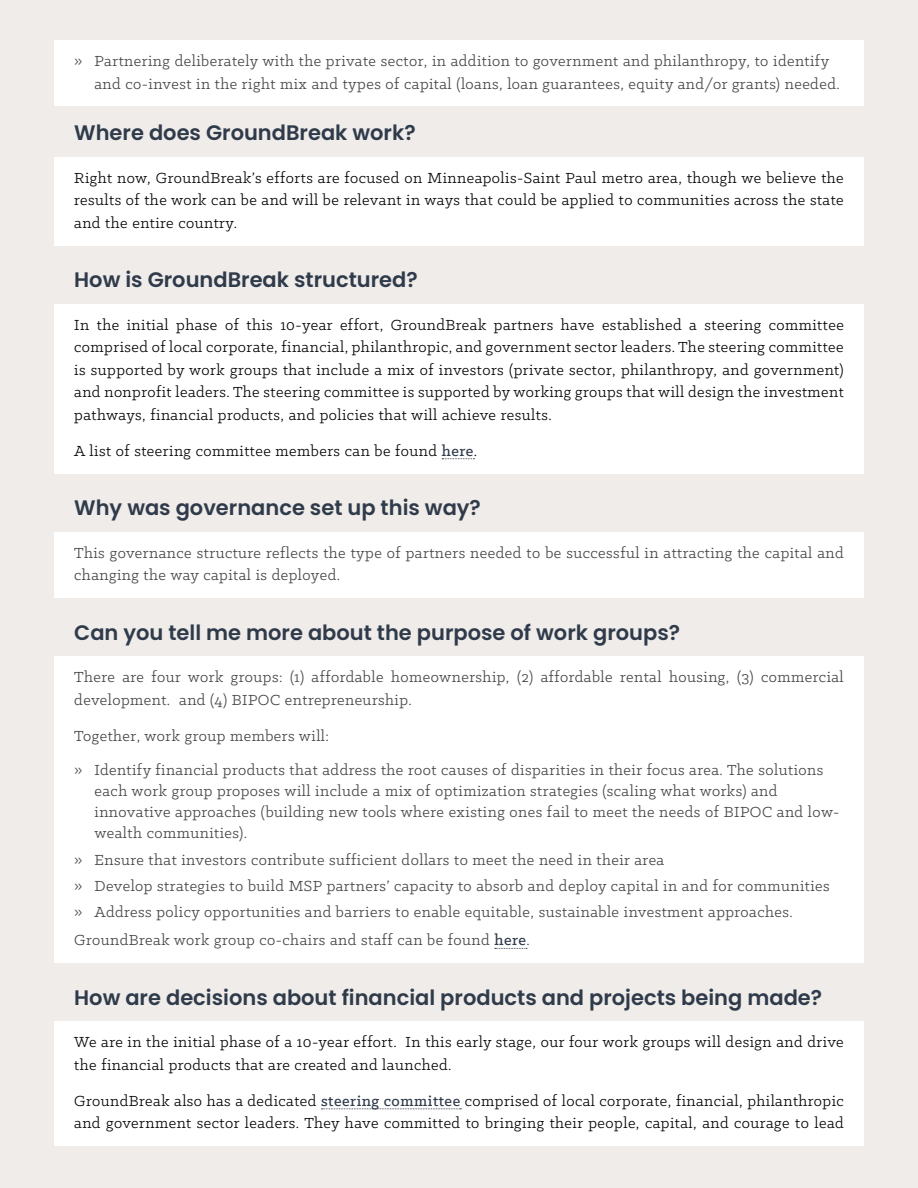
<style>
.page{position:relative;width:918px;height:1188px;background:#efece9}
.page>*{position:absolute;margin:0;border:0;box-sizing:border-box;transform-origin:0 0}
.Question{font:600 21px "Poppins";color:#2f3a4a}
.Answers{font:16.5px/22.5px "Klinic Slab";letter-spacing:.03em;color:#424242}
.Answers-2{font:16.5px/22.5px "Klinic Slab";letter-spacing:.03em;color:#000;text-align:justify}
.s1{font-weight:500;color:#2f3a4a}
</style>
<div class="page">
<div style="left:54px;top:40px;width:810px;height:66px;background:#fff"></div>
<div style="left:54px;top:157px;width:810px;height:88px;background:#fff"></div>
<div style="left:54px;top:304px;width:810px;height:133px;background:#fff"></div>
<div style="left:54px;top:430px;width:810px;height:43px;background:#fff"></div>
<svg style="left:442px;top:458px;width:32px;height:1px"></svg>
<div style="left:54px;top:532px;width:810px;height:66px;background:#fff"></div>
<div style="left:54px;top:656px;width:810px;height:66px;background:#fff"></div>
<div style="left:54px;top:715px;width:810px;height:43px;background:#fff"></div>
<div style="left:54px;top:749px;width:810px;height:107px;background:#fff"></div>
<div style="left:54px;top:839px;width:810px;height:43px;background:#fff"></div>
<div style="left:54px;top:865px;width:810px;height:44px;background:#fff"></div>
<div style="left:54px;top:892px;width:810px;height:43px;background:#fff"></div>
<div style="left:54px;top:920px;width:810px;height:43px;background:#fff"></div>
<svg style="left:495px;top:948px;width:32px;height:1px"></svg>
<div style="left:54px;top:1022px;width:810px;height:66px;background:#fff"></div>
<div style="left:54px;top:1080px;width:810px;height:66px;background:#fff"></div>
<svg style="left:321px;top:1108px;width:140px;height:1px"></svg>
<p class="Answers" style="left:94px;top:50px;width:747px;text-indent:-20px">» Partnering deliberately with the private sector, in addition to government and philanthropy, to identify and co-invest in the right mix and types of capital (loans, loan guarantees, equity and/or grants) needed.</p>
<p class="Question" style="left:74px;top:120px;width:343px">Where does GroundBreak work?</p>
<p class="Answers-2" style="left:74px;top:166px;width:771px">Right now, GroundBreak’s efforts are focused on Minneapolis-Saint Paul metro area, though we believe the results of the work can be and will be relevant in ways that could be applied to communities across the state and the entire country.</p>
<p class="Question" style="left:74px;top:267px;width:345px">How is GroundBreak structured?</p>
<p class="Answers-2" style="left:74px;top:313px;width:771px">In the initial phase of this 10-year effort, GroundBreak partners have established a steering committee comprised of local corporate, financial, philanthropic, and government sector leaders. The steering committee is supported by work groups that include a mix of investors (private sector, philanthropy, and government) and nonprofit leaders. The steering committee is supported by working groups that will design the investment pathways, financial products, and policies that will achieve results.</p>
<p class="Answers-2" style="left:74px;top:439px;width:404px">A list of steering committee members can be found <span class="s1">here</span>.</p>
<p class="Question" style="left:74px;top:495px;width:408px">Why was governance set up this way?</p>
<p class="Answers" style="left:74px;top:541px;width:771px">This governance structure reflects the type of partners needed to be successful in attracting the capital and changing the way capital is deployed.</p>
<p class="Question" style="left:74px;top:620px;width:607px">Can you tell me more about the purpose of work groups?</p>
<p class="Answers" style="left:74px;top:665px;width:771px">There are four work groups: (1) affordable homeownership, (2) affordable rental housing, (3) commercial development. and (4) BIPOC entrepreneurship.</p>
<p class="Answers" style="left:74px;top:724px;width:256px">Together, work group members will:</p>
<p class="Answers" style="left:94px;top:759px;width:747px;line-height:21px;text-indent:-20px">» Identify financial products that address the root causes of disparities in their focus area. The solutions each work group proposes will include a mix of optimization strategies (scaling what works) and innovative approaches (building new tools where existing ones fail to meet the needs of BIPOC and low&shy;wealth communities).</p>
<p class="Answers" style="left:74px;top:848px;width:592px">» Ensure that investors contribute sufficient dollars to meet the need in their area</p>
<p class="Answers" style="left:74px;top:874px;width:757px">» Develop strategies to build MSP partners’ capacity to absorb and deploy capital in and for communities</p>
<p class="Answers" style="left:74px;top:901px;width:720px">» Address policy opportunities and barriers to enable equitable, sustainable investment approaches.</p>
<p class="Answers" style="left:74px;top:929px;width:457px">GroundBreak work group co-chairs and staff can be found <span class="s1">here</span>.</p>
<p class="Question" style="left:74px;top:985px;width:749px">How are decisions about financial products and projects being made?</p>
<p class="Answers-2" style="left:74px;top:1031px;width:771px">We are in the initial phase of a 10-year effort. In this early stage, our four work groups will design and drive the financial products that are created and launched.</p>
<p class="Answers-2" style="left:74px;top:1089px;width:771px">GroundBreak also has a dedicated <span class="s1">steering committee</span> comprised of local corporate, financial, philanthropic and government sector leaders. They have committed to bringing their people, capital, and courage to lead</p>
</div>
